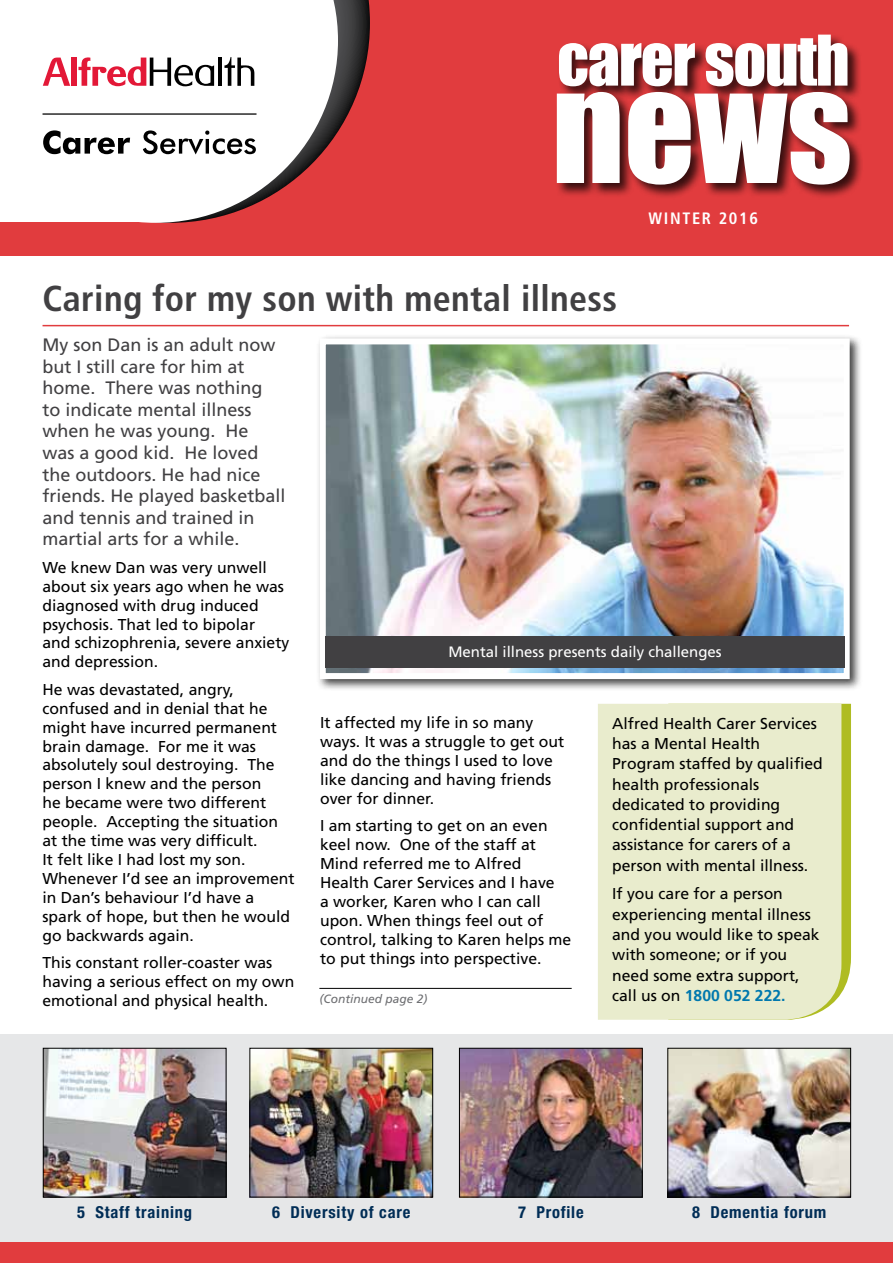
<style>
.page{position:relative;width:893px;height:1263px;background:#fff}
.page>*{position:absolute;margin:0;border:0;box-sizing:border-box;transform-origin:0 0}
.t1{font:700 condensed 36px "Frutiger LT Std";letter-spacing:.01em;color:#414042}
.t2{font:18px/21.6px "Frutiger LT Std";color:#414042}
.t3{font:700 condensed 16.5px "Helvetica Neue LT Std";letter-spacing:.05em;color:#002d56}
.t4{font:700 condensed 16.5px "Frutiger LT Std";letter-spacing:.1em;color:#fff}
.t5{font:15.75px/18.9px "Frutiger LT Std";color:#000}
.t6{font:15px "Frutiger LT Std";color:#fff}
.t7{font:italic 12px "Frutiger LT Std";color:#6d6e71}
.s1{font-weight:700;color:#0078ae}
</style>
<div class="page">
<div style="left:0;top:1034px;width:893px;height:229px;background:#e6e7e8"></div>
<div style="left:0;top:0;width:893px;height:255px;background:#e13c3e"></div>
<div style="left:0;top:1242px;width:893px;height:21px;background:#e13c3e"></div>
<img style="left:45px;top:1050px;width:179px;height:145px">
<div style="left:43px;top:1048px;width:183px;height:149px;border:1px solid #000"></div>
<img style="left:251px;top:1050px;width:180px;height:145px">
<div style="left:249px;top:1048px;width:184px;height:149px;border:1px solid #000"></div>
<img style="left:461px;top:1050px;width:180px;height:145px">
<div style="left:459px;top:1048px;width:184px;height:149px;border:1px solid #000"></div>
<img style="left:669px;top:1050px;width:180px;height:145px">
<div style="left:667px;top:1048px;width:184px;height:149px;border:1px solid #000"></div>
<div style="left:557px;top:33px;width:305px;height:68px;background:#000;opacity:.75"></div>
<svg style="left:559px;top:35px;width:288px;height:51px"></svg>
<div style="left:555px;top:90px;width:309px;height:109px;background:#000;opacity:.75"></div>
<svg style="left:557px;top:92px;width:293px;height:93px;background:#dec4c5"></svg>
<hr style="left:319px;top:988px;width:253px;height:1px;background:#000">
<hr style="left:43px;top:325px;width:806px;height:1px;background:#e13c3e">
<svg style="left:338px;top:0;width:32px;height:132px"></svg>
<svg style="left:0;top:0;width:338px;height:223px;background:#efdedf"></svg>
<div style="left:0;top:97px;width:166px;height:125px;background:#fff"></div>
<hr style="left:218px;top:58px;width:4px;height:28px;background:#000">
<svg style="left:224px;top:57px;width:30px;height:29px"></svg>
<svg style="left:43px;top:58px;width:27px;height:28px"></svg>
<div style="left:71px;top:58px;width:6px;height:28px;background:#e31837"></div>
<svg style="left:78px;top:57px;width:136px;height:29px;background:#d2a7ad"></svg>
<svg style="left:43px;top:130px;width:87px;height:24px"></svg>
<svg style="left:143px;top:130px;width:113px;height:24px;background:#b0b0b0"></svg>
<hr style="left:43px;top:113px;width:213px;height:2px;background:#000">
<svg style="left:841px;top:704px;width:10px;height:290px;background:#b4c032"></svg>
<div style="left:598px;top:704px;width:243px;height:316px;background:#e9eccd"></div>
<div style="left:316px;top:334px;width:546px;height:357px;background:#000;opacity:.75"></div>
<img style="left:327px;top:345px;width:516px;height:327px">
<div style="left:320px;top:338px;width:530px;height:341px;border:6px solid #fff"></div>
<div style="left:325px;top:636px;width:520px;height:31px;background:#414042"></div>
<h1 class="t1" style="left:43px;top:277px;width:576px">Caring for my son with mental illness</h1>
<p class="t4" style="left:648px;top:208px;width:111px">WINTER 2016</p>
<p class="t2" style="left:43px;top:334px;width:245px">My son Dan is an adult now but I still care for him at home. There was nothing<br>to indicate mental illness when he was young. He<br>was a good kid. He loved the outdoors. He had nice friends. He played basketball and tennis and trained in martial arts for a while.</p>
<p class="t5" style="left:43px;top:558px;width:248px">We knew Dan was very unwell about six years ago when he was diagnosed with drug induced psychosis. That led to bipolar<br>and schizophrenia, severe anxiety and depression.</p>
<p class="t5" style="left:43px;top:680px;width:254px">He was devastated, angry, confused and in denial that he might have incurred permanent brain damage. For me it was absolutely soul destroying. The person I knew and the person<br>he became were two different people. Accepting the situation at the time was very difficult.<br>It felt like I had lost my son.<br>Whenever I’d see an improvement in Dan’s behaviour I’d have a spark of hope, but then he would go backwards again.</p>
<p class="t5" style="left:43px;top:953px;width:253px">This constant roller-coaster was having a serious effect on my own emotional and physical health.</p>
<p class="t6" style="left:448px;top:643px;width:275px">Mental illness presents daily challenges</p>
<p class="t5" style="left:320px;top:713px;width:246px">It affected my life in so many ways. It was a struggle to get out and do the things I used to love like dancing and having friends over for dinner.</p>
<p class="t5" style="left:320px;top:816px;width:253px">I am starting to get on an even keel now. One of the staff at<br>Mind referred me to Alfred<br>Health Carer Services and I have<br>a worker, Karen who I can call upon. When things feel out of control, talking to Karen helps me to put things into perspective.</p>
<p class="t7" style="left:319px;top:992px;width:110px">(Continued page 2)</p>
<p class="t5" style="left:612px;top:713px;width:212px;line-height:20.2px">Alfred Health Carer Services has a Mental Health<br>Program staffed by qualified health professionals dedicated to providing confidential support and assistance for carers of a person with mental illness.</p>
<p class="t5" style="left:612px;top:884px;width:209px;line-height:20.2px">If you care for a person experiencing mental illness and you would like to speak with someone; or if you need some extra support, call us on <span class="s1">1800 052 222.</span></p>
<p class="t3" style="left:77px;top:1202px;width:117px">5 Staff training</p>
<p class="t3" style="left:272px;top:1202px;width:140px">6 Diversity of care</p>
<p class="t3" style="left:518px;top:1202px;width:67px">7 Profile</p>
<p class="t3" style="left:692px;top:1202px;width:136px">8 Dementia forum</p>
</div>
